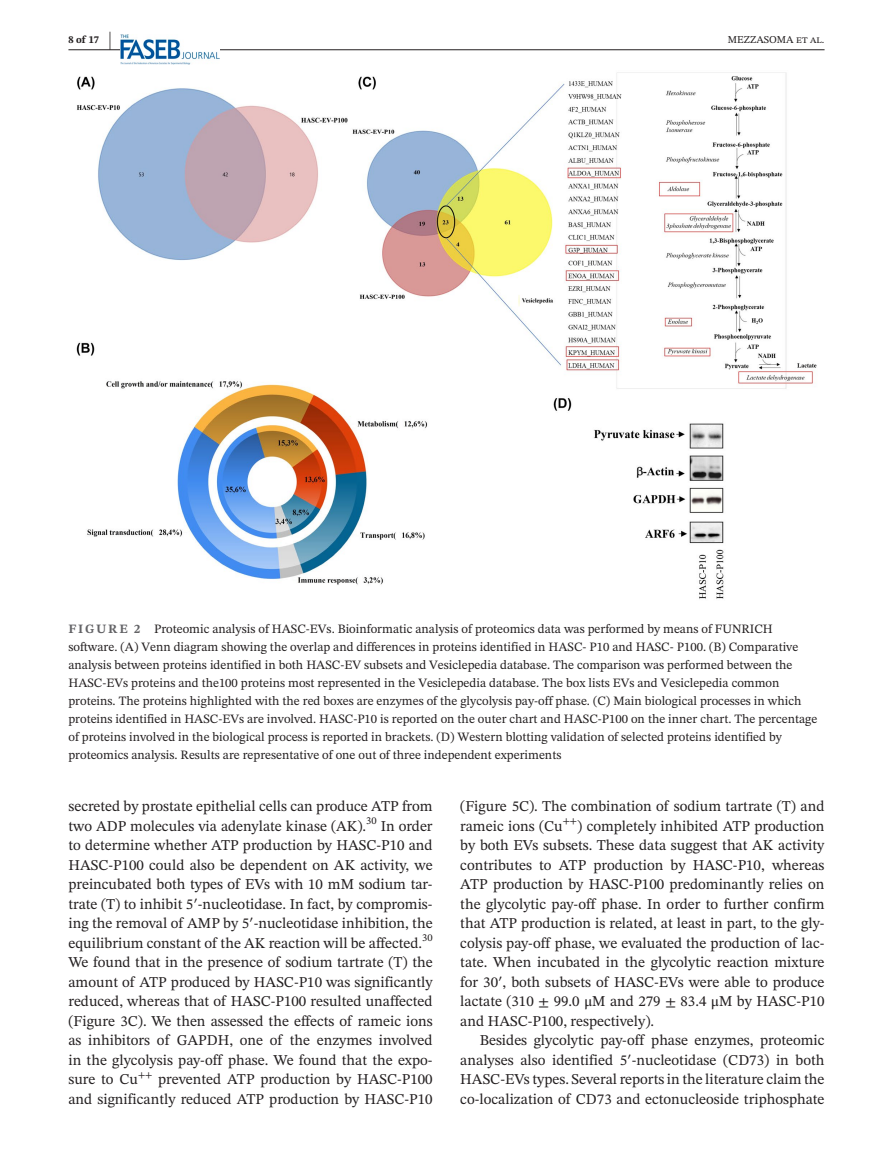
<style>
.page{position:relative;width:893px;height:1174px;background:#fff}
.page>*{position:absolute;margin:0;border:0;box-sizing:border-box;transform-origin:0 0}
.t1{font:15px/19.5px "STIX Two Text";color:#231f20;text-align:justify}
.t2{font:12.75px/18px "STIX Two Text";color:#231f20}
.t3{font:10.5px "STIX Two Text";color:#231f20}
.t4{font:700 10.5px "STIX Two Text";color:#231f20}
.t5{font:10.5px "STIX";color:#231f20}
.s1{font-size:21px}
.s2{font-weight:700;color:#636366}
.s3{font-family:"STIX"}
</style>
<div class="page">
<hr style="left:68px;top:49px;width:756px;height:1px;background:#231f20">
<img style="left:121px;top:35px;width:99px;height:30px">
<img style="left:76px;top:72px;width:741px;height:527px">
<p class="t4" style="left:68px;top:32px;width:44px">8 of 17 <span class="s1">|</span></p>
<p class="t3" style="left:728px;top:32px;width:98px">MEZZASOMA et al.</p>
<p class="t2" style="left:68px;top:619px;width:750px"><span class="s2">FIGURE 2</span> Proteomic analysis of HASC-EVs. Bioinformatic analysis of proteomics data was performed by means of FUNRICH software. (A) Venn diagram showing the overlap and differences in proteins identified in HASC- P10 and HASC- P100. (B) Comparative analysis between proteins identified in both HASC-EV subsets and Vesiclepedia database. The comparison was performed between the HASC-EVs proteins and the100 proteins most represented in the Vesiclepedia database. The box lists EVs and Vesiclepedia common proteins. The proteins highlighted with the red boxes are enzymes of the glycolysis pay-off phase. (C) Main biological processes in which proteins identified in HASC-EVs are involved. HASC-P10 is reported on the outer chart and HASC-P100 on the inner chart. The percentage of proteins involved in the biological process is reported in brackets. (D) Western blotting validation of selected proteins identified by proteomics analysis. Results are representative of one out of three independent experiments</p>
<p class="t1" style="left:68px;top:796px;width:366px">secreted by prostate epithelial cells can produce ATP from two ADP molecules via adenylate kinase (AK).</p>
<p class="t3" style="left:366px;top:813px;width:12px">30</p>
<p class="t1" style="left:68px;top:816px;width:366px;text-indent:312px">In order to determine whether ATP production by HASC-P10 and HASC-P100 could also be dependent on AK activity, we preincubated both types of EVs with 10 mM sodium tar&shy;trate (T) to inhibit 5′-nucleotidase. In fact, by compromis&shy;ing the removal of AMP by 5′-nucleotidase inhibition, the equilibrium constant of the AK reaction will be affected.</p>
<p class="t3" style="left:422px;top:930px;width:12px">30</p>
<p class="t1" style="left:68px;top:952px;width:366px">We found that in the presence of sodium tartrate (T) the amount of ATP produced by HASC-P10 was significantly reduced, whereas that of HASC-P100 resulted unaffected (Figure 3C). We then assessed the effects of rameic ions as inhibitors of GAPDH, one of the enzymes involved in the glycolysis pay-off phase. We found that the expo&shy;sure to Cu</p>
<p class="t5" style="left:138px;top:1067px;width:16px">++</p>
<p class="t1" style="left:68px;top:1069px;width:366px;text-align:right">prevented ATP production by HASC-P100<br>and significantly reduced ATP production by HASC-P10</p>
<p class="t1" style="left:460px;top:796px;width:366px">(Figure 5C). The combination of sodium tartrate (T) and rameic ions (Cu<sup>++</sup>) completely inhibited ATP production by both EVs subsets. These data suggest that AK activity contributes to ATP production by HASC-P10, whereas ATP production by HASC-P100 predominantly relies on the glycolytic pay-off phase. In order to further confirm that ATP production is related, at least in part, to the gly&shy;colysis pay-off phase, we evaluated the production of lac&shy;tate. When incubated in the glycolytic reaction mixture for 30′, both subsets of HASC-EVs were able to produce lactate (310 ± 99.0 <span class="s3">μ</span>M and 279 ± 83.4 <span class="s3">μ</span>M by HASC-P10 and HASC-P100, respectively).</p>
<p class="t1" style="left:460px;top:1030px;width:366px;text-indent:20px">Besides glycolytic pay-off phase enzymes, proteomic analyses also identified 5′-nucleotidase (CD73) in both HASC-EVs types. Several reports in the literature claim the co-localization of CD73 and ectonucleoside triphosphate</p>
</div>
